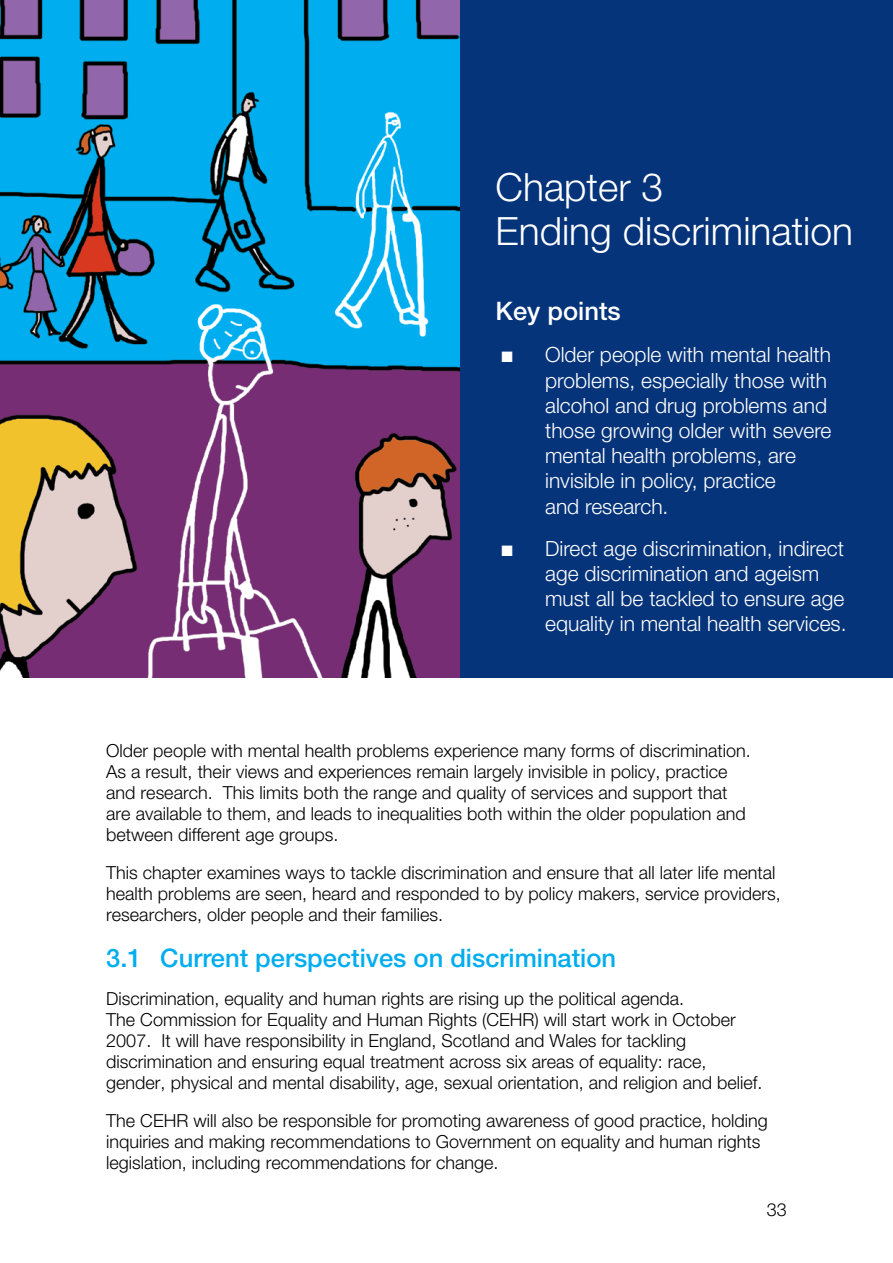
<style>
.page{position:relative;width:893px;height:1263px;background:#fff}
.page>*{position:absolute;margin:0;border:0;box-sizing:border-box;transform-origin:0 0}
.t1{font:300 39px/43.5px "Helvetica Neue";color:#fff}
.t2{font:500 25.5px "Helvetica Neue";color:#00adef}
.t3{font:500 25.5px "Helvetica Neue";color:#fff}
.t4{font:300 21px/25.2px "Helvetica Neue";color:#fff}
.t5{font:300 18px/21px "Helvetica Neue";color:#000}
</style>
<div class="page">
<div style="left:32px;top:0;width:861px;height:678px;background:#06347a"></div>
<img style="left:0;top:0;width:459px;height:678px">
<h1 class="t1" style="left:496px;top:165px;width:359px">Chapter 3<br>Ending discrimination</h1>
<h2 class="t3" style="left:496px;top:296px;width:127px">Key points</h2>
<p class="t4" style="left:545px;top:342px;width:288px;text-indent:-44px">■ Older people with mental health problems, especially those with alcohol and drug problems and those growing older with severe mental health problems, are invisible in policy, practice<br>and research.</p>
<p class="t4" style="left:545px;top:535px;width:303px;text-indent:-44px">■ Direct age discrimination, indirect age discrimination and ageism must all be tackled to ensure age equality in mental health services.</p>
<p class="t5" style="left:106px;top:740px;width:646px">Older people with mental health problems experience many forms of discrimination.<br>As a result, their views and experiences remain largely invisible in policy, practice and research. This limits both the range and quality of services and support that are available to them, and leads to inequalities both within the older population and between different age groups.</p>
<p class="t5" style="left:106px;top:862px;width:676px">This chapter examines ways to tackle discrimination and ensure that all later life mental health problems are seen, heard and responded to by policy makers, service providers, researchers, older people and their families.</p>
<h2 class="t2" style="left:106px;top:942px;width:511px">3.1 Current perspectives on discrimination</h2>
<p class="t5" style="left:106px;top:987px;width:658px">Discrimination, equality and human rights are rising up the political agenda.<br>The Commission for Equality and Human Rights (CEHR) will start work in October 2007. It will have responsibility in England, Scotland and Wales for tackling discrimination and ensuring equal treatment across six areas of equality: race, gender, physical and mental disability, age, sexual orientation, and religion and belief.</p>
<p class="t5" style="left:106px;top:1109px;width:663px">The CEHR will also be responsible for promoting awareness of good practice, holding inquiries and making recommendations to Government on equality and human rights legislation, including recommendations for change.</p>
<p class="t5" style="left:767px;top:1198px;width:22px">33</p>
</div>
